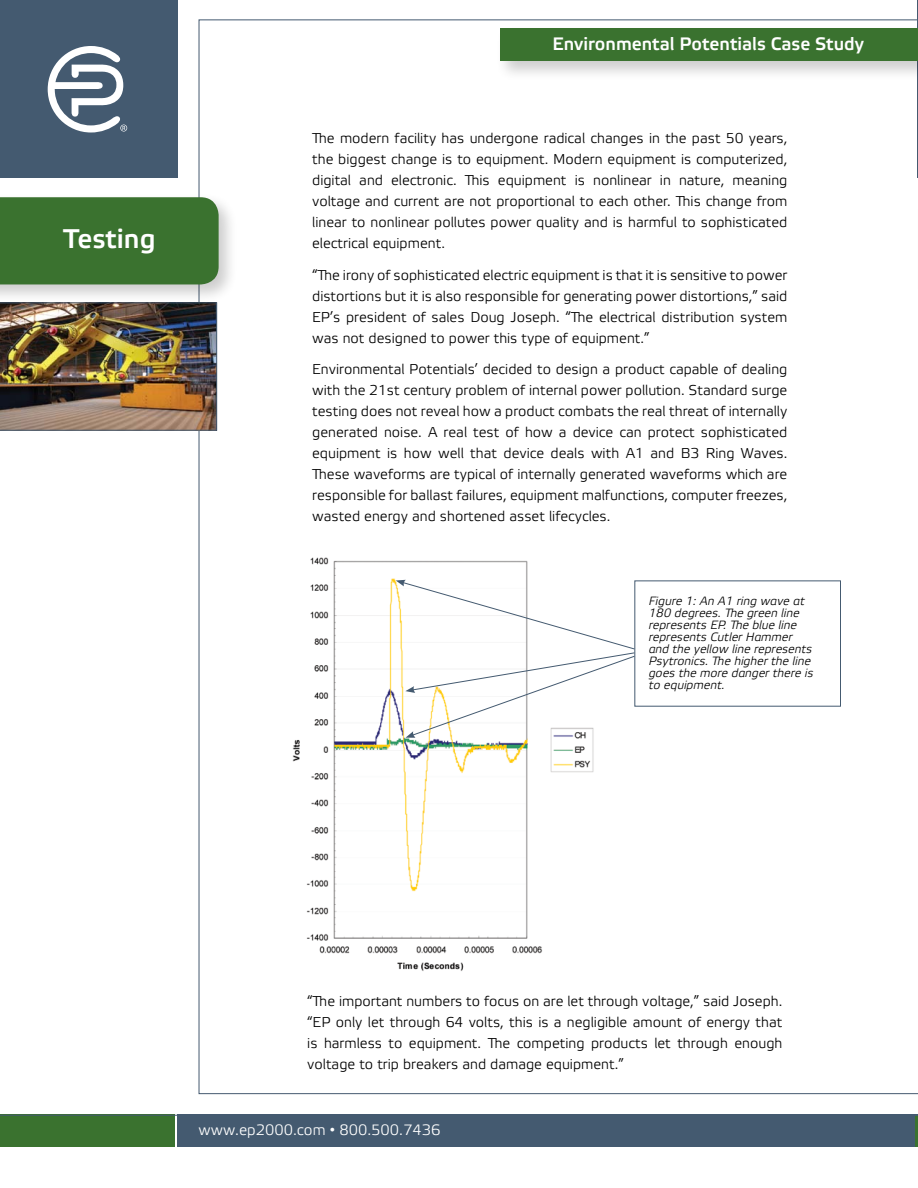
<style>
.page{position:relative;width:918px;height:1188px;background:#fff}
.page>*{position:absolute;margin:0;border:0;box-sizing:border-box;transform-origin:0 0}
.t1{font:700 27px "Elektra Light Pro";color:#fff}
.t2{font:700 18px "Elektra Light Pro";color:#fff}
.t3{font:15px "Elektra Light Pro";color:#fff}
.t4{font:14.25px/21px "Elektra Light Pro";color:#000;text-align:justify}
.t5{font:italic 12px/12px "Elektra Light Pro";color:#000}
.s1{font-family:"Arial"}
</style>
<div class="page">
<div style="left:0;top:0;width:178px;height:178px;background:#445a70"></div>
<svg style="left:48px;top:46px;width:79px;height:87px"></svg>
<hr style="left:917px;top:0;width:1px;height:178px;background:#445a70">
<div style="left:177px;top:1114px;width:741px;height:33px;background:#445a70"></div>
<div style="left:0;top:1115px;width:174px;height:32px;background:#3a722f"></div>
<hr style="left:915px;top:1115px;width:3px;height:32px;background:#3a722f">
<img style="left:0;top:304px;width:217px;height:127px">
<div style="left:0;top:192px;width:238px;height:112px;background:#000;opacity:.2"></div>
<div style="left:0;top:197px;width:219px;height:87px;background:#3a722f"></div>
<hr style="left:0;top:1115px;width:918px;height:1px;background:#445a70">
<div style="left:634px;top:580px;width:207px;height:127px;background:#fff;border:1px solid #445a70"></div>
<img style="left:292px;top:557px;width:302px;height:414px">
<svg style="left:396px;top:580px;width:239px;height:158px"></svg>
<div style="left:495px;top:23px;width:423px;height:57px;background:#000;opacity:.2"></div>
<div style="left:500px;top:28px;width:418px;height:33px;background:#3a722f"></div>
<h1 class="t1" style="left:63px;top:223px;width:94px">Testing</h1>
<p class="t2" style="left:553px;top:34px;width:313px">Environmental Potentials Case Study</p>
<p class="t4" style="left:312px;top:128px;width:477px">The modern facility has undergone radical changes in the past 50 years, the biggest change is to equipment. Modern equipment is computerized, digital and electronic. This equipment is nonlinear in nature, meaning voltage and current are not proportional to each other. This change from linear to nonlinear pollutes power quality and is harmful to sophisticated electrical equipment.</p>
<p class="t4" style="left:312px;top:265px;width:477px">“The irony of sophisticated electric equipment is that it is sensitive to power distortions but it is also responsible for generating power distortions,” said EP’s president of sales Doug Joseph. “The electrical distribution system was not designed to power this type of equipment.”</p>
<p class="t4" style="left:312px;top:360px;width:477px">Environmental Potentials’ decided to design a product capable of dealing with the 21st century problem of internal power pollution. Standard surge testing does not reveal how a product combats the real threat of internally generated noise. A real test of how a device can protect sophisticated equipment is how well that device deals with A1 and B3 Ring Waves.<br>These waveforms are typical of internally generated waveforms which are responsible for ballast failures, equipment malfunctions, computer freezes, wasted energy and shortened asset lifecycles.</p>
<p class="t5" style="left:649px;top:595px;width:166px">Figure 1: An A1 ring wave at<br>180 degrees. The green line represents EP. The blue line represents Cutler Hammer and the yellow line represents<br>Psytronics. The higher the line goes the more danger there is to equipment.</p>
<p class="t4" style="left:307px;top:992px;width:477px">“The important numbers to focus on are let through voltage,” said Joseph. “EP only let through 64 volts, this is a negligible amount of energy that is harmless to equipment. The competing products let through enough voltage to trip breakers and damage equipment.”</p>
<p class="t3" style="left:199px;top:1122px;width:243px">www.ep2000.com <span class="s1">•</span> 800.500.7436</p>
</div>
